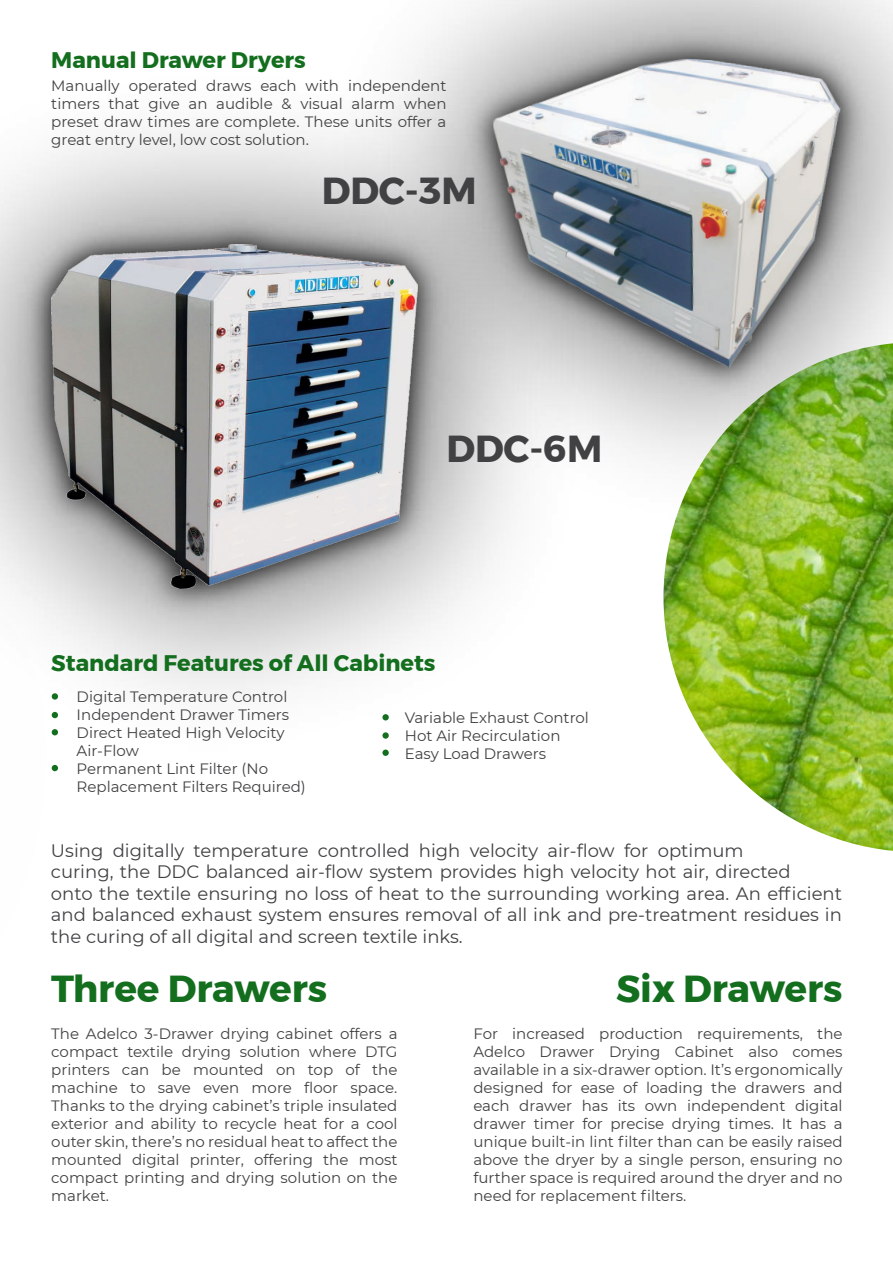
<style>
.page{position:relative;width:893px;height:1263px;background:#fff}
.page>*{position:absolute;margin:0;border:0;box-sizing:border-box;transform-origin:0 0}
.t1{font:700 37.5px "Montserrat";color:#136e1e}
.t2{font:700 37.5px "Montserrat";color:#414042}
.t3{font:700 22.5px "Montserrat";color:#136e1e}
.t4{font:18px/21.6px "Montserrat";color:#414042}
.t5{font:15px/18px "Montserrat";color:#414042;text-align:justify}
</style>
<div class="page">
<img style="left:0;top:130px;width:464px;height:642px">
<img style="left:13px;top:206px;width:443px;height:421px">
<img style="left:51px;top:244px;width:219px;height:345px">
<img style="left:270px;top:0;width:623px;height:590px">
<img style="left:442px;top:10px;width:439px;height:402px">
<img style="left:480px;top:48px;width:363px;height:325px">
<img style="left:663px;top:343px;width:230px;height:508px">
<div style="left:52px;top:693px;width:6px;height:7px;background:#136e1e;border-radius:50%"></div>
<svg style="left:52px;top:712px;width:6px;height:6px"></svg>
<svg style="left:52px;top:729px;width:6px;height:6px"></svg>
<svg style="left:52px;top:765px;width:6px;height:6px"></svg>
<div style="left:382px;top:714px;width:7px;height:6px;background:#136e1e;border-radius:50%"></div>
<svg style="left:382px;top:732px;width:7px;height:7px"></svg>
<div style="left:382px;top:749px;width:7px;height:7px;background:#136e1e;border-radius:50%"></div>
<h2 class="t3" style="left:51px;top:42px;width:256px">Manual Drawer Dryers</h2>
<p class="t5" style="left:51px;top:76px;width:397px">Manually operated draws each with independent timers that give an audible &amp; visual alarm when preset draw times are complete. These units offer a great entry level, low cost solution.</p>
<h1 class="t2" style="left:322px;top:160px;width:156px">DDC-3M</h1>
<h1 class="t2" style="left:446px;top:418px;width:157px">DDC-6M</h1>
<h2 class="t3" style="left:51px;top:645px;width:386px">Standard Features of All Cabinets</h2>
<p class="t5" style="left:77px;top:687px;width:231px;text-align:left">Digital Temperature Control<br>Independent Drawer Timers<br>Direct Heated High Velocity<br>Air-Flow<br>Permanent Lint Filter (No<br>Replacement Filters Required)</p>
<p class="t5" style="left:405px;top:708px;width:186px;text-align:left">Variable Exhaust Control<br>Hot Air Recirculation<br>Easy Load Drawers</p>
<p class="t4" style="left:51px;top:839px;width:793px">Using digitally temperature controlled high velocity air-flow for optimum<br>curing, the DDC balanced air-flow system provides high velocity hot air, directed<br>onto the textile ensuring no loss of heat to the surrounding working area. An efficient and balanced exhaust system ensures removal of all ink and pre-treatment residues in the curing of all digital and screen textile inks.</p>
<h1 class="t1" style="left:51px;top:959px;width:277px">Three Drawers</h1>
<h1 class="t1" style="left:616px;top:959px;width:228px">Six Drawers</h1>
<p class="t5" style="left:51px;top:1024px;width:348px">The Adelco 3-Drawer drying cabinet offers a compact textile drying solution where DTG printers can be mounted on top of the machine to save even more floor space.<br>Thanks to the drying cabinet’s triple insulated exterior and ability to recycle heat for a cool outer skin, there’s no residual heat to affect the mounted digital printer, offering the most compact printing and drying solution on the market.</p>
<p class="t5" style="left:473px;top:1024px;width:371px">For increased production requirements, the Adelco Drawer Drying Cabinet also comes available in a six-drawer option. It’s ergonomically designed for ease of loading the drawers and each drawer has its own independent digital drawer timer for precise drying times. It has a unique built-in lint filter than can be easily raised above the dryer by a single person, ensuring no further space is required around the dryer and no need for replacement filters.</p>
</div>
